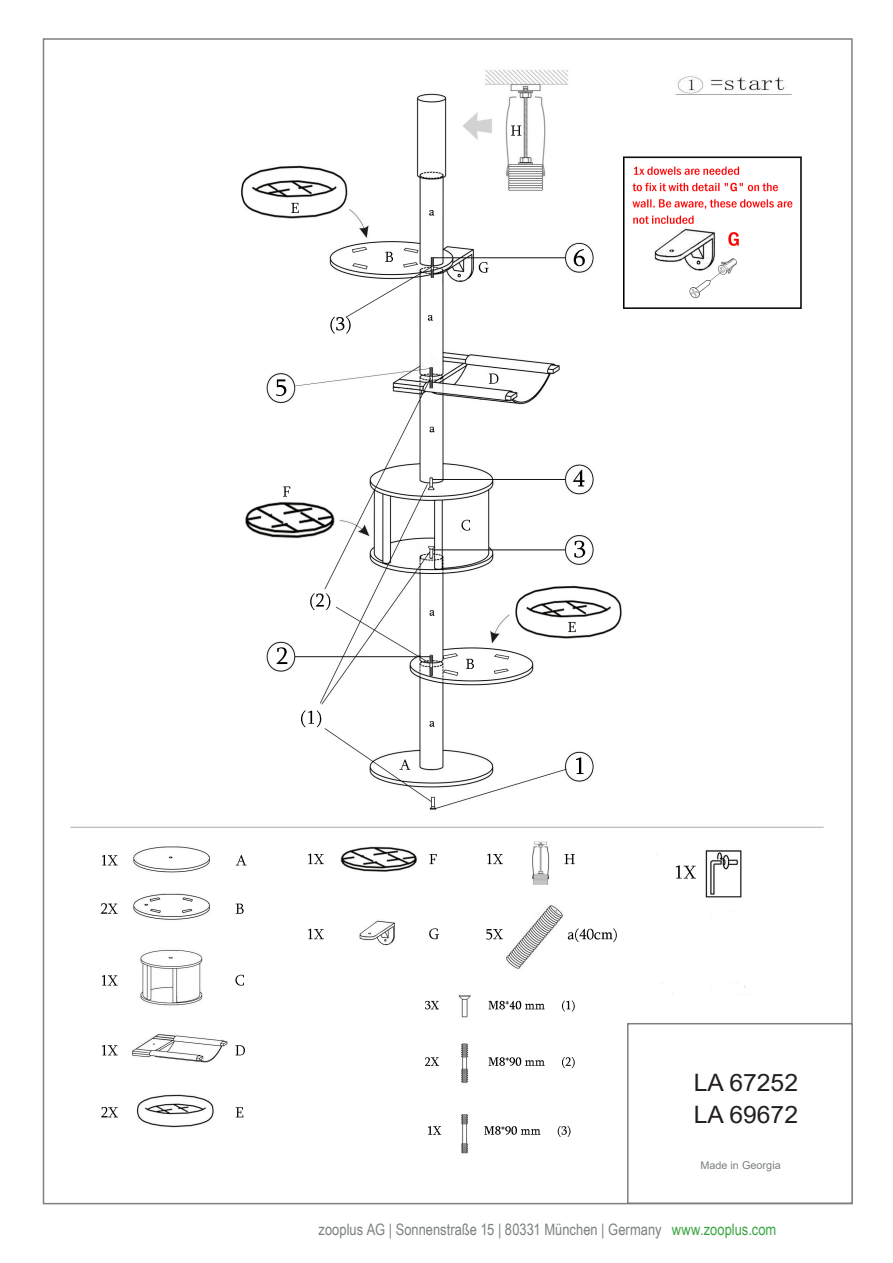
<style>
.page{position:relative;width:893px;height:1263px;background:#fff}
.page>*{position:absolute;margin:0;border:0;box-sizing:border-box;transform-origin:0 0}
.t1{font:24px "Arial";color:#231f20}
.t2{font:15.75px "Arial Narrow";color:#7b8080}
.t3{font:10.95px "Arial";color:#7b8080}
.s1{font-size:10.5px}
.s2{color:#39a542}
</style>
<div class="page">
<img style="left:70px;top:69px;width:754px;height:1085px">
<div style="left:627px;top:1023px;width:226px;height:181px;background:#fff;border:2px solid #7b8080"></div>
<h1 class="t1" style="left:694px;top:1066px;width:106px">LA 67252</h1>
<h1 class="t1" style="left:694px;top:1098px;width:106px">LA 69672</h1>
<p class="t3" style="left:700px;top:1158px;width:82px"><span class="s1">Made in</span> Georgia</p>
<p class="t2" style="left:319px;top:1218px;width:459px">zooplus AG | Sonnenstraße 15 | 80331 München | Germany <span class="s2">www.zooplus.com</span></p>
</div>
